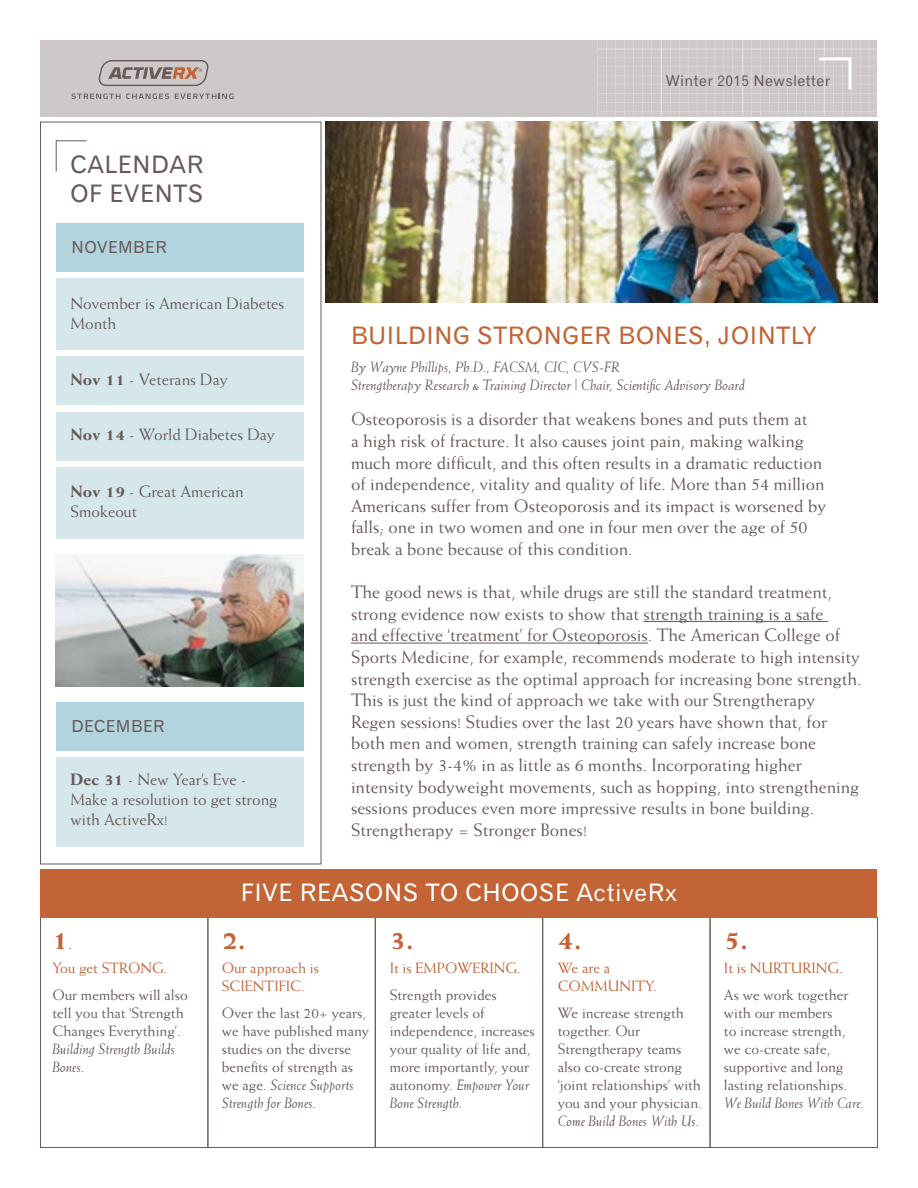
<style>
.page{position:relative;width:918px;height:1188px;background:#fff}
.page>*{position:absolute;margin:0;border:0;box-sizing:border-box;transform-origin:0 0}
.t1{font:800 27px "Weiss";color:#c26435}
.t2{font:24px "Gothic 720 BT Roman B";letter-spacing:.025em;color:#c26435}
.t3{font:24px "Gothic 720 BT Roman B";letter-spacing:.025em;color:#fff}
.t4{font:24px/28.8px "Gothic 720 BT Roman B";letter-spacing:.025em;color:#675a58}
.t5{font:18px/21.6px "Weiss";color:#675a58}
.t6{font:16.5px/19.8px "Weiss";color:#675a58}
.t7{font:16.5px "Gothic 720 BT Roman B";letter-spacing:.025em;color:#675a58}
.t8{font:15px/18px "Weiss";color:#675a58}
.t9{font:italic 15px/18px "Weiss";color:#675a58}
.t10{font:15px/18px "Weiss";color:#c26435}
.t11{font:15px "Gothic 720 BT Roman B";letter-spacing:.025em;color:#675a58}
.s1{font-weight:800}
.s2{font-weight:400;font-size:15px;color:#675a58}
.s3{font-style:italic}
</style>
<div class="page">
<img style="left:56px;top:554px;width:247px;height:132px">
<div style="left:40px;top:40px;width:838px;height:77px;background:#cec9c8"></div>
<svg style="left:72px;top:94px;width:48px;height:5px"></svg>
<svg style="left:126px;top:94px;width:43px;height:5px"></svg>
<svg style="left:175px;top:94px;width:59px;height:5px"></svg>
<svg style="left:98px;top:60px;width:111px;height:26px"></svg>
<hr style="left:644px;top:621px;width:184px;height:1px;background:#675a58">
<hr style="left:351px;top:643px;width:297px;height:1px;background:#675a58">
<img style="left:326px;top:122px;width:552px;height:181px">
<svg style="left:55px;top:140px;width:32px;height:32px"></svg>
<svg style="left:597px;top:40px;width:281px;height:77px"></svg>
<div style="left:56px;top:224px;width:248px;height:48px;background:#b2d4de"></div>
<div style="left:56px;top:702px;width:248px;height:49px;background:#b2d4de"></div>
<div style="left:56px;top:357px;width:248px;height:48px;background:#d6e7ec"></div>
<div style="left:56px;top:412px;width:248px;height:49px;background:#d6e7ec"></div>
<div style="left:56px;top:279px;width:248px;height:71px;background:#d6e7ec"></div>
<div style="left:56px;top:467px;width:248px;height:71px;background:#d6e7ec"></div>
<div style="left:56px;top:757px;width:248px;height:90px;background:#d6e7ec"></div>
<div style="left:40px;top:917px;width:168px;height:231px;border:1px solid #675a58"></div>
<div style="left:375px;top:917px;width:168px;height:231px;border:1px solid #675a58"></div>
<div style="left:542px;top:917px;width:168px;height:231px;border:1px solid #675a58"></div>
<div style="left:710px;top:917px;width:168px;height:231px;border:1px solid #675a58"></div>
<div style="left:40px;top:869px;width:838px;height:48px;background:#c26435"></div>
<h2 class="t4" style="left:70px;top:150px;width:135px">CALENDAR<br>OF EVENTS</h2>
<p class="t7" style="left:72px;top:237px;width:97px">NOVEMBER</p>
<p class="t6" style="left:70px;top:293px;width:216px">November is American Diabetes<br>Month</p>
<p class="t6" style="left:70px;top:369px;width:159px"><span class="s1">Nov 11</span> - Veterans Day</p>
<p class="t6" style="left:70px;top:424px;width:206px"><span class="s1">Nov 14</span> - World Diabetes Day</p>
<p class="t6" style="left:70px;top:481px;width:175px"><span class="s1">Nov 19</span> - Great American<br>Smokeout</p>
<p class="t7" style="left:72px;top:716px;width:95px">DECEMBER</p>
<p class="t6" style="left:70px;top:770px;width:209px"><span class="s1">Dec 31</span> - New Year’s Eve -<br>Make a resolution to get strong with ActiveRx!</p>
<p class="t11" style="left:666px;top:71px;width:166px">Winter 2015 Newsletter</p>
<h2 class="t2" style="left:351px;top:321px;width:467px">BUILDING STRONGER BONES, JOINTLY</h2>
<p class="t9" style="left:351px;top:358px;width:396px">By Wayne Phillips, Ph.D., FACSM, CIC, CVS-FR<br>Strengtherapy Research &amp; Training Director | Chair, Scientific Advisory Board</p>
<p class="t5" style="left:351px;top:408px;width:477px">Osteoporosis is a disorder that weakens bones and puts them at<br>a high risk of fracture. It also causes joint pain, making walking much more difficult, and this often results in a dramatic reduction of independence, vitality and quality of life. More than 54 million Americans suffer from Osteoporosis and its impact is worsened by falls; one in two women and one in four men over the age of 50 break a bone because of this condition.</p>
<p class="t5" style="left:351px;top:581px;width:512px">The good news is that, while drugs are still the standard treatment, strong evidence now exists to show that strength training is a safe<br>and effective ‘treatment’ for Osteoporosis. The American College of Sports Medicine, for example, recommends moderate to high intensity strength exercise as the optimal approach for increasing bone strength.<br>This is just the kind of approach we take with our Strengtherapy Regen sessions! Studies over the last 20 years have shown that, for both men and women, strength training can safely increase bone strength by 3-4% in as little as 6 months. Incorporating higher intensity bodyweight movements, such as hopping, into strengthening sessions produces even more impressive results in bone building.<br>Strengtherapy = Stronger Bones!</p>
<h1 class="t1" style="left:52px;top:924px;width:21px">1<span class="s2">.</span></h1>
<p class="t10" style="left:53px;top:959px;width:116px">You get STRONG.</p>
<p class="t8" style="left:53px;top:986px;width:137px">Our members will also tell you that ‘Strength<br>Changes Everything’.</p>
<p class="t9" style="left:53px;top:1040px;width:124px">Building Strength Builds<br>Bones.</p>
<h2 class="t3" style="left:241px;top:877px;width:438px">FIVE REASONS TO CHOOSE ActiveRx</h2>
<h1 class="t1" style="left:222px;top:924px;width:26px">2.</h1>
<p class="t10" style="left:222px;top:959px;width:99px">Our approach is<br>SCIENTIFIC.</p>
<p class="t8" style="left:222px;top:1004px;width:149px">Over the last 20+ years, we have published many studies on the diverse benefits of strength as we age. <span class="s3">Science Supports<br>Strength for Bones.</span></p>
<h1 class="t1" style="left:390px;top:924px;width:26px">3.</h1>
<p class="t10" style="left:390px;top:959px;width:132px">It is EMPOWERING.</p>
<p class="t8" style="left:390px;top:986px;width:146px">Strength provides greater levels of independence, increases your quality of life and, more importantly, your autonomy. <span class="s3">Empower Your<br>Bone Strength.</span></p>
<h1 class="t1" style="left:558px;top:924px;width:26px">4.</h1>
<p class="t10" style="left:558px;top:959px;width:101px">We are a<br>COMMUNITY.</p>
<p class="t8" style="left:558px;top:1004px;width:146px">We increase strength together. Our<br>Strengtherapy teams also co-create strong ‘joint relationships’ with you and your physician.</p>
<p class="t9" style="left:558px;top:1112px;width:143px">Come Build Bones With Us.</p>
<h1 class="t1" style="left:724px;top:924px;width:26px">5.</h1>
<p class="t10" style="left:724px;top:959px;width:120px">It is NURTURING.</p>
<p class="t8" style="left:724px;top:986px;width:126px">As we work together with our members to increase strength, we co-create safe, supportive and long lasting relationships.</p>
<p class="t9" style="left:724px;top:1094px;width:142px">We Build Bones With Care.</p>
</div>
